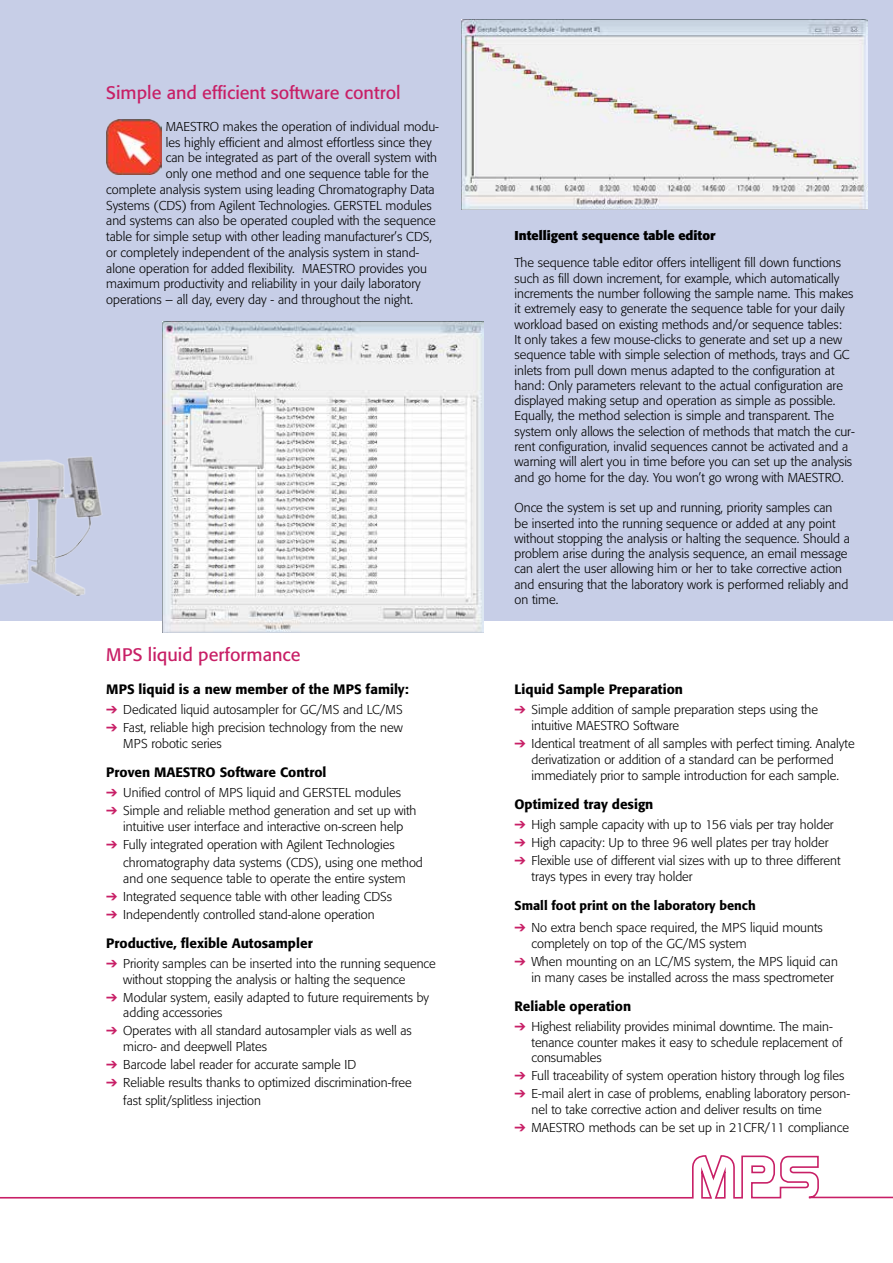
<style>
.page{position:relative;width:893px;height:1263px;background:#fff}
.page>*{position:absolute;margin:0;border:0;box-sizing:border-box;transform-origin:0 0}
.t1{font:18px "Formata";color:#c81f66}
.t2{font:500 13.5px "Formata";color:#000}
.t3{font:300 12.75px/15.3px "Formata";color:#000}
.t4{font:500 12.75px "Formata";color:#000}
.t5{font:700 12.75px "Formata";color:#000}
.s1{color:#c81f66}
</style>
<div class="page">
<div style="left:0;top:0;width:893px;height:621px;background:#c7cee7"></div>
<img style="left:106px;top:119px;width:56px;height:56px">
<img style="left:162px;top:321px;width:322px;height:312px">
<img style="left:462px;top:19px;width:405px;height:191px">
<img style="left:0;top:457px;width:102px;height:139px">
<svg style="left:0;top:1155px;width:893px;height:44px"></svg>
<h1 class="t1" style="left:106px;top:82px;width:296px">Simple and efficient software control</h1>
<p class="t3" style="left:166px;top:119px;width:275px">MAESTRO makes the operation of individual modu-</p>
<p class="t3" style="left:166px;top:135px;width:267px">les highly efficient and almost effortless since they</p>
<p class="t3" style="left:166px;top:150px;width:273px">can be integrated as part of the overall system with</p>
<p class="t3" style="left:166px;top:166px;width:264px">only one method and one sequence table for the</p>
<p class="t3" style="left:106px;top:182px;width:330px">complete analysis system using leading Chromatography Data</p>
<p class="t3" style="left:106px;top:198px;width:327px">Systems (CDS) from Agilent Technologies. GERSTEL modules</p>
<p class="t3" style="left:106px;top:213px;width:331px">and systems can also be operated coupled with the sequence</p>
<p class="t3" style="left:106px;top:229px;width:327px">table for simple setup with other leading manufacturer’s CDS,</p>
<p class="t3" style="left:106px;top:245px;width:315px">or completely independent of the analysis system in stand-</p>
<p class="t3" style="left:106px;top:261px;width:322px">alone operation for added flexibility. MAESTRO provides you</p>
<p class="t3" style="left:106px;top:276px;width:316px">maximum productivity and reliability in your daily laboratory</p>
<p class="t3" style="left:106px;top:292px;width:308px">operations – all day, every day - and throughout the night.</p>
<h1 class="t1" style="left:106px;top:643px;width:196px">MPS liquid performance</h1>
<p class="t2" style="left:106px;top:681px;width:304px">MPS liquid is a new member of the MPS family:</p>
<p class="t3" style="left:106px;top:702px;width:298px"><span class="s1">➔</span> Dedicated liquid autosampler for GC/MS and LC/MS</p>
<p class="t3" style="left:123px;top:720px;width:281px;line-height:15.8px;text-indent:-17px"><span class="s1">➔</span> Fast, reliable high precision technology from the new<br>MPS robotic series</p>
<p class="t2" style="left:106px;top:764px;width:222px">Proven MAESTRO Software Control</p>
<p class="t3" style="left:106px;top:785px;width:296px"><span class="s1">➔</span> Unified control of MPS liquid and GERSTEL modules</p>
<p class="t3" style="left:106px;top:803px;width:312px;line-height:15.8px;text-align:center"><span class="s1">➔</span> Simple and reliable method generation and set up with intuitive user interface and interactive on-screen help</p>
<p class="t3" style="left:123px;top:835px;width:301px;line-height:18px;text-indent:-17px"><span class="s1">➔</span> Fully integrated operation with Agilent Technologies chromatography data systems (CDS), using one method</p>
<p class="t3" style="left:123px;top:871px;width:284px">and one sequence table to operate the entire system</p>
<p class="t3" style="left:106px;top:889px;width:287px"><span class="s1">➔</span> Integrated sequence table with other leading CDSs</p>
<p class="t3" style="left:106px;top:907px;width:270px"><span class="s1">➔</span> Independently controlled stand-alone operation</p>
<p class="t2" style="left:106px;top:935px;width:208px">Productive, flexible Autosampler</p>
<p class="t3" style="left:123px;top:956px;width:314px;line-height:15.8px;text-indent:-17px"><span class="s1">➔</span> Priority samples can be inserted into the running sequence without stopping the analysis or halting the sequence</p>
<p class="t3" style="left:123px;top:989px;width:307px;line-height:15.8px;text-indent:-17px"><span class="s1">➔</span> Modular system, easily adapted to future requirements by adding accessories</p>
<p class="t3" style="left:123px;top:1023px;width:290px;line-height:15.8px;text-indent:-17px"><span class="s1">➔</span> Operates with all standard autosampler vials as well as micro- and deepwell Plates</p>
<p class="t3" style="left:106px;top:1057px;width:252px"><span class="s1">➔</span> Barcode label reader for accurate sample ID</p>
<p class="t3" style="left:123px;top:1074px;width:290px;line-height:18px;text-indent:-17px"><span class="s1">➔</span> Reliable results thanks to optimized discrimination-free fast split/splitless injection</p>
<p class="t5" style="left:514px;top:228px;width:202px">Intelligent sequence table editor</p>
<p class="t3" style="left:514px;top:255px;width:342px">The sequence table editor offers intelligent fill down functions such as fill down increment, for example, which automatically increments the number following the sample name. This makes it extremely easy to generate the sequence table for your daily workload based on existing methods and/or sequence tables:<br>It only takes a few mouse-clicks to generate and set up a new sequence table with simple selection of methods, trays and GC inlets from pull down menus adapted to the configuration at hand: Only parameters relevant to the actual configuration are displayed making setup and operation as simple as possible.<br>Equally, the method selection is simple and transparent. The system only allows the selection of methods that match the cur&shy;rent configuration, invalid sequences cannot be activated and a warning will alert you in time before you can set up the analysis and go home for the day. You won’t go wrong with MAESTRO.</p>
<p class="t3" style="left:514px;top:500px;width:337px">Once the system is set up and running, priority samples can<br>be inserted into the running sequence or added at any point without stopping the analysis or halting the sequence. Should a problem arise during the analysis sequence, an email message can alert the user allowing him or her to take corrective action and ensuring that the laboratory work is performed reliably and on time.</p>
<p class="t2" style="left:514px;top:681px;width:170px">Liquid Sample Preparation</p>
<p class="t3" style="left:531px;top:702px;width:288px;line-height:15.8px;text-indent:-17px"><span class="s1">➔</span> Simple addition of sample preparation steps using the intuitive MAESTRO Software</p>
<p class="t3" style="left:514px;top:736px;width:342px;line-height:15.8px;text-align:center"><span class="s1">➔</span> Identical treatment of all samples with perfect timing. Analyte derivatization or addition of a standard can be performed immediately prior to sample introduction for each sample.</p>
<p class="t2" style="left:514px;top:796px;width:140px">Optimized tray design</p>
<p class="t3" style="left:514px;top:817px;width:321px"><span class="s1">➔</span> High sample capacity with up to 156 vials per tray holder</p>
<p class="t3" style="left:514px;top:835px;width:315px"><span class="s1">➔</span> High capacity: Up to three 96 well plates per tray holder</p>
<p class="t3" style="left:531px;top:853px;width:311px;line-height:15.8px;text-indent:-17px"><span class="s1">➔</span> Flexible use of different vial sizes with up to three different trays types in every tray holder</p>
<p class="t4" style="left:514px;top:897px;width:243px">Small foot print on the laboratory bench</p>
<p class="t3" style="left:531px;top:920px;width:293px;line-height:15.8px;text-indent:-17px"><span class="s1">➔</span> No extra bench space required, the MPS liquid mounts completely on top of the GC/MS system</p>
<p class="t3" style="left:531px;top:954px;width:308px;line-height:15.8px;text-indent:-17px"><span class="s1">➔</span> When mounting on an LC/MS system, the MPS liquid can in many cases be installed across the mass spectrometer</p>
<p class="t2" style="left:514px;top:998px;width:118px">Reliable operation</p>
<p class="t3" style="left:531px;top:1019px;width:312px;line-height:15.8px;text-indent:-17px"><span class="s1">➔</span> Highest reliability provides minimal downtime. The main&shy;tenance counter makes it easy to schedule replacement of consumables</p>
<p class="t3" style="left:514px;top:1068px;width:331px"><span class="s1">➔</span> Full traceability of system operation history through log files</p>
<p class="t3" style="left:531px;top:1086px;width:320px;line-height:15.8px;text-indent:-17px"><span class="s1">➔</span> E-mail alert in case of problems, enabling laboratory person&shy;nel to take corrective action and deliver results on time</p>
<p class="t3" style="left:514px;top:1120px;width:336px"><span class="s1">➔</span> MAESTRO methods can be set up in 21CFR/11 compliance</p>
</div>
